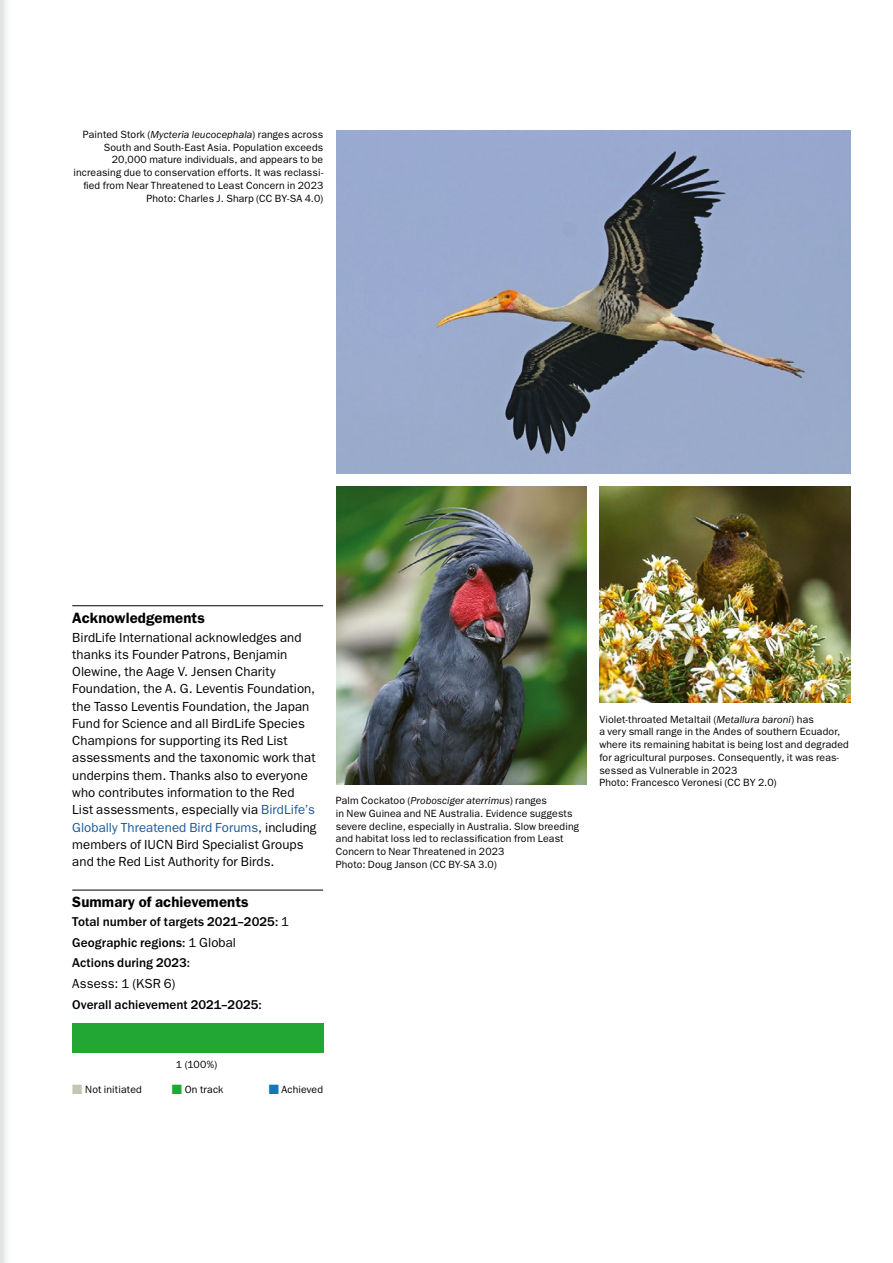
<style>
.page{position:relative;width:893px;height:1263px;background:#fff}
.page>*{position:absolute;margin:0;border:0;box-sizing:border-box;transform-origin:0 0}
.t1{font:600 15px "ITC Franklin Gothic Std";letter-spacing:.005em;color:#000}
.t2{font:13.2px/17.2px "ITC Franklin Gothic Std";letter-spacing:.005em;color:#000}
.t3{font:500 13.2px/20.7px "ITC Franklin Gothic Std";color:#000}
.t4{font:10.5px/12.8px "ITC Franklin Gothic Std";letter-spacing:.015em;color:#000}
.s1{font-style:italic}
.s2{color:#1b5899}
.s3{font-weight:400}
.s4{color:#c5c5b3}
.s5{color:#23a734}
.s6{color:#1079b8}
</style>
<div class="page">
<svg style="left:0;top:0;width:6px;height:1263px"></svg>
<hr style="left:72px;top:605px;width:251px;height:1px;background:#000">
<hr style="left:72px;top:890px;width:251px;height:1px;background:#000">
<div style="left:72px;top:1023px;width:251px;height:29px;background:#23a734"></div>
<img style="left:336px;top:131px;width:514px;height:342px">
<img style="left:600px;top:486px;width:250px;height:217px">
<img style="left:336px;top:486px;width:251px;height:298px">
<p class="t4" style="left:73px;top:128px;width:251px;text-align:right">Painted Stork (<span class="s1">Mycteria leucocephala</span>) ranges across South and South-East Asia. Population exceeds 20,000 mature individuals, and appears to be increasing due to conservation efforts. It was reclassi&shy;fied from Near Threatened to Least Concern in 2023<br>Photo: Charles J. Sharp (CC BY-SA 4.0)</p>
<h1 class="t1" style="left:72px;top:609px;width:134px">Acknowledgements</h1>
<p class="t2" style="left:72px;top:629px;width:246px">BirdLife International acknowledges and thanks its Founder Patrons, Benjamin Olewine, the Aage V. Jensen Charity Foundation, the A. G. Leventis Foundation, the Tasso Leventis Foundation, the Japan Fund for Science and all BirdLife Species Champions for supporting its Red List assessments and the taxonomic work that underpins them. Thanks also to everyone who contributes information to the Red List assessments, especially via <span class="s2">BirdLife’s Globally Threatened Bird Forums</span>, including members of IUCN Bird Specialist Groups and the Red List Authority for Birds.</p>
<h1 class="t1" style="left:72px;top:893px;width:178px">Summary of achievements</h1>
<p class="t3" style="left:72px;top:911px;width:218px">Total number of targets 2021–2025: <span class="s3">1<br></span>Geographic regions: <span class="s3">1 Global<br></span>Actions during 2023:</p>
<p class="t2" style="left:72px;top:975px;width:105px">Assess: 1 (KSR 6)</p>
<p class="t3" style="left:72px;top:994px;width:191px">Overall achievement 2021–2025:</p>
<p class="t4" style="left:336px;top:794px;width:245px">Palm Cockatoo (<span class="s1">Probosciger aterrimus</span>) ranges<br>in New Guinea and NE Australia. Evidence suggests severe decline, especially in Australia. Slow breeding and habitat loss led to reclassification from Least Concern to Near Threatened in 2023<br>Photo: Doug Janson (CC BY-SA 3.0)</p>
<p class="t4" style="left:599px;top:713px;width:251px">Violet-throated Metaltail (<span class="s1">Metallura baroni</span>) has<br>a very small range in the Andes of southern Ecuador, where its remaining habitat is being lost and degraded for agricultural purposes. Consequently, it was reas&shy;sessed as Vulnerable in 2023<br>Photo: Francesco Veronesi (CC BY 2.0)</p>
<p class="t4" style="left:176px;top:1058px;width:43px">1 (100%)</p>
<p class="t4" style="left:72px;top:1083px;width:71px"><span class="s4">■</span> Not initiated</p>
<p class="t4" style="left:172px;top:1083px;width:53px"><span class="s5">■</span> On track</p>
<p class="t4" style="left:269px;top:1083px;width:56px"><span class="s6">■</span> Achieved</p>
</div>
